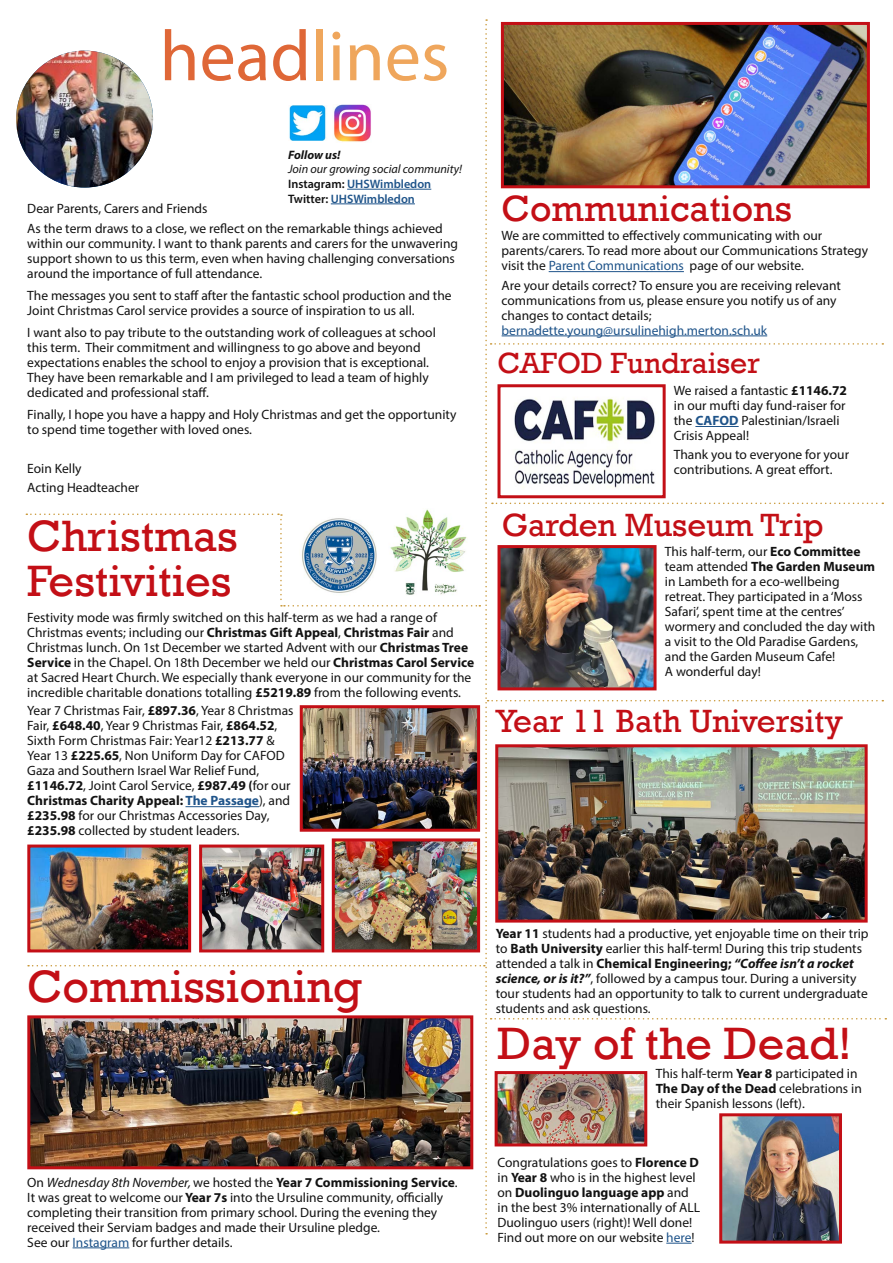
<style>
.page{position:relative;width:893px;height:1263px;background:#fff}
.page>*{position:absolute;margin:0;border:0;box-sizing:border-box;transform-origin:0 0}
.t1{font:72px "Myriad Pro";color:#efa65c}
.t2{font:46.5px "Rockwell";color:#c30f16}
.t3{font:45px/45px "Rockwell";color:#c30f16}
.t4{font:37.5px "Rockwell";color:#c30f16}
.t5{font:33px "Rockwell";color:#c30f16}
.t6{font:30px "Rockwell";color:#c30f16}
.t7{font:13.5px/15px "Myriad Pro";color:#121212}
.t8{font:13.5px "Myriad Pro";color:#1f548a}
.t9{font:italic 12.15px/14.7px "Myriad Pro";color:#121212}
.t10{font:italic 700 12.15px "Myriad Pro";color:#121212}
.s1{color:#df6737}
.s2{font-weight:600;font-style:normal}
.s3{font-weight:600;font-style:normal;color:#1f548a}
.s4{font-weight:700}
.s5{font-weight:700;color:#1f548a}
.s6{color:#1f548a}
.s7{font-style:italic}
.s8{font-weight:700;font-style:italic}
</style>
<div class="page">
<img style="left:16px;top:51px;width:137px;height:137px;border-radius:68px">
<hr style="left:73px;top:1247px;width:56px;height:1px;background:#1f548a">
<img style="left:723px;top:1234px;width:115px;height:5px">
<div style="left:719px;top:1113px;width:123px;height:130px;border:3px solid #c30f16"></div>
<svg style="left:666px;top:1243px;width:26px;height:1px"></svg>
<img style="left:26px;top:19px;width:860px;height:1215px">
<h1 class="t1" style="left:160px;top:12px;width:291px"><span class="s1">head</span>lines</h1>
<p class="t10" style="left:288px;top:147px;width:54px">Follow us!</p>
<p class="t9" style="left:288px;top:162px;width:175px">Join our growing social community!<br><span class="s2">Instagram:</span> <span class="s3">UHSWimbledon<br></span><span class="s2">Twitter:</span> <span class="s3">UHSWimbledon</span></p>
<p class="t7" style="left:27px;top:199px;width:417px;line-height:19.2px">Dear Parents, Carers and Friends<br>As the term draws to a close, we reflect on the remarkable things achieved</p>
<p class="t7" style="left:27px;top:235px;width:432px">within our community. I want to thank parents and carers for the unwavering support shown to us this term, even when having challenging conversations around the importance of full attendance.</p>
<p class="t7" style="left:27px;top:288px;width:426px">The messages you sent to staff after the fantastic school production and the<br>Joint Christmas Carol service provides a source of inspiration to us all.</p>
<p class="t7" style="left:27px;top:325px;width:410px">I want also to pay tribute to the outstanding work of colleagues at school this term. Their commitment and willingness to go above and beyond expectations enables the school to enjoy a provision that is exceptional.<br>They have been remarkable and I am privileged to lead a team of highly dedicated and professional staff.</p>
<p class="t7" style="left:27px;top:407px;width:431px">Finally, I hope you have a happy and Holy Christmas and get the opportunity to spend time together with loved ones.</p>
<p class="t7" style="left:27px;top:458px;width:113px;line-height:19.2px">Eoin Kelly<br>Acting Headteacher</p>
<h3 class="t3" style="left:27px;top:514px;width:212px">Christmas<br>Festivities</h3>
<p class="t7" style="left:27px;top:610px;width:448px">Festivity mode was firmly switched on this half-term as we had a range of Christmas events; including our <span class="s4">Christmas Gift Appeal</span>, <span class="s4">Christmas Fair</span> and Christmas lunch. On 1st December we started Advent with our <span class="s4">Christmas Tree Service</span> in the Chapel. On 18th December we held our <span class="s4">Christmas Carol Service </span>at Sacred Heart Church. We especially thank everyone in our community for the incredible charitable donations totalling <span class="s4">£5219.89</span> from the following events.</p>
<p class="t7" style="left:27px;top:703px;width:268px">Year 7 Christmas Fair, <span class="s4">£897.36</span>, Year 8 Christmas Fair, <span class="s4">£648.40</span>, Year 9 Christmas Fair, <span class="s4">£864.52</span>, Sixth Form Christmas Fair: Year12 <span class="s4">£213.77</span> &amp; Year 13 <span class="s4">£225.65</span>, Non Uniform Day for CAFOD Gaza and Southern Israel War Relief Fund, <span class="s4">£1146.72</span>, Joint Carol Service, <span class="s4">£987.49 (</span>for our <span class="s4">Christmas Charity Appeal:</span> <span class="s5">The Passage</span>), and <span class="s4">£235.98</span> for our Christmas Accessories Day, <span class="s4">£235.98</span> collected by student leaders.</p>
<h3 class="t4" style="left:502px;top:187px;width:292px">Communications</h3>
<p class="t7" style="left:502px;top:228px;width:368px">We are committed to effectively communicating with our parents/carers. To read more about our Communications Strategy visit the <span class="s6">Parent Communications</span> page of our website.</p>
<p class="t7" style="left:502px;top:277px;width:341px">Are your details correct? To ensure you are receiving relevant communications from us, please ensure you notify us of any changes to contact details;</p>
<p class="t8" style="left:502px;top:322px;width:267px">bernadette.young@ursulinehigh.merton.sch.uk</p>
<h3 class="t6" style="left:498px;top:346px;width:264px">CAFOD Fundraiser</h3>
<p class="t7" style="left:674px;top:383px;width:175px">We raised a fantastic <span class="s4">£1146.72 </span>in our mufti day fund-raiser for the <span class="s5">CAFOD</span> Palestinian/Israeli<br>Crisis Appeal!</p>
<p class="t7" style="left:674px;top:447px;width:177px">Thank you to everyone for your contributions. A great effort.</p>
<h3 class="t5" style="left:502px;top:506px;width:324px">Garden Museum Trip</h3>
<p class="t7" style="left:665px;top:544px;width:212px">This half-term, our <span class="s4">Eco Committee </span>team attended <span class="s4">The Garden Museum </span>in Lambeth for a eco-wellbeing retreat. They participated in a ‘Moss<br>Safari’, spent time at the centres’ wormery and concluded the day with a visit to the Old Paradise Gardens, and the Garden Museum Cafe!<br>A wonderful day!</p>
<h3 class="t5" style="left:496px;top:702px;width:349px">Year 11 Bath University</h3>
<h2 class="t2" style="left:27px;top:959px;width:336px">Commissioning</h2>
<p class="t7" style="left:27px;top:1174px;width:432px">On <span class="s7">Wednesday 8th November,</span> we hosted the <span class="s4">Year 7 Commissioning Service</span>.<br>It was great to welcome our <span class="s4">Year 7s</span> into the Ursuline community, officially completing their transition from primary school. During the evening they received their Serviam badges and made their Ursuline pledge.<br>See our <span class="s6">Instagram</span> for further details.</p>
<p class="t7" style="left:496px;top:926px;width:374px"><span class="s4">Year 11</span> students had a productive, yet enjoyable time on their trip to <span class="s4">Bath University</span> earlier this half-term! During this trip students attended a talk in <span class="s4">Chemical Engineering;</span> <span class="s8">“Coffee isn’t a rocket science, or is it?”</span>, followed by a campus tour. During a university tour students had an opportunity to talk to current undergraduate students and ask questions.</p>
<h2 class="t2" style="left:498px;top:1016px;width:356px">Day of the Dead!</h2>
<p class="t7" style="left:656px;top:1066px;width:208px">This half-term <span class="s4">Year 8</span> participated in<br><span class="s4">The Day of the Dead</span> celebrations in their Spanish lessons (left).</p>
<p class="t7" style="left:497px;top:1154px;width:204px">Congratulations goes to <span class="s4">Florence D </span>in <span class="s4">Year 8</span> who is in the highest level on <span class="s4">Duolinguo language app</span> and in the best 3% internationally of ALL Duolinguo users (right)! Well done!<br>Find out more on our website <span class="s6">here</span>!</p>
</div>
